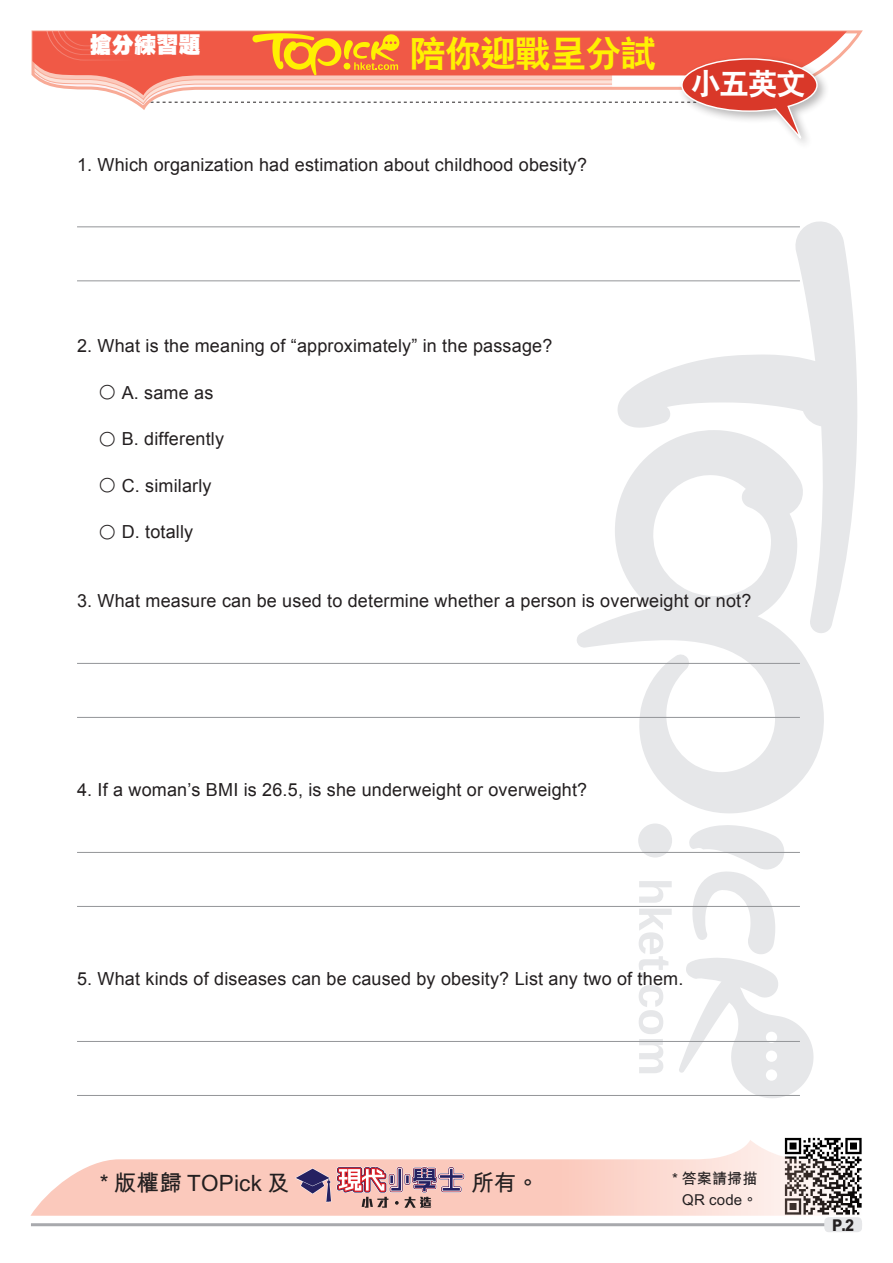
<style>
.page{position:relative;width:893px;height:1263px;background:#fff}
.page>*{position:absolute;margin:0;border:0;box-sizing:border-box;transform-origin:0 0}
.小題eq{font:36px "C Hei 2 Xbold HKSCS";letter-spacing:-.025em;color:#fff101}
.內文{font:30px "C Hei 2 Xbold HKSCS";color:#fff}
.sf_內文{font:22.5px "M Hei Bold HKSCS";letter-spacing:.01em;color:#231f20}
.小題{font:22.2px "C Hei Ultra Bold HKSCS";color:#fff}
.英文內容{font:18px "Arial";letter-spacing:.01em;color:#231f20}
.t1{font:16.2px "M Hei Xbold HKSCS";color:#231f20;scale:.9 1}
.sf_內文-2{font:15px "M Hei Bold HKSCS";letter-spacing:.01em;color:#231f20}
.s1{font-family:"M Hei Medium HKSCS"}
</style>
<div class="page">
<svg style="left:639px;top:881px;width:33px;height:22px"></svg>
<svg style="left:639px;top:909px;width:33px;height:61px"></svg>
<div style="left:639px;top:974px;width:7px;height:6px;background:#e6e7e9"></div>
<svg style="left:639px;top:985px;width:24px;height:88px"></svg>
<div style="left:638px;top:823px;width:34px;height:34px;background:#e6e7e9;border-radius:50%"></div>
<svg style="left:679px;top:825px;width:135px;height:273px"></svg>
<svg style="left:617px;top:221px;width:240px;height:411px"></svg>
<svg style="left:576px;top:430px;width:249px;height:383px"></svg>
<svg style="left:818px;top:31px;width:29px;height:36px"></svg>
<div style="left:678px;top:54px;width:151px;height:96px;background:#231f20;opacity:.32"></div>
<svg style="left:31px;top:30px;width:787px;height:116px"></svg>
<img style="left:784px;top:1137px;width:78px;height:71px">
<svg style="left:30px;top:1140px;width:831px;height:76px"></svg>
<hr style="left:31px;top:1223px;width:831px;height:3px;background:#a8a9ad">
<div style="left:824px;top:1217px;width:38px;height:15px;background:#e6e7e9;border-radius:4px"></div>
<svg style="left:295px;top:1168px;width:36px;height:34px"></svg>
<svg style="left:337px;top:1166px;width:128px;height:42px"></svg>
<hr style="left:77px;top:226px;width:723px;height:1px;background:#939598">
<hr style="left:77px;top:280px;width:723px;height:1px;background:#939598">
<hr style="left:77px;top:663px;width:723px;height:1px;background:#939598">
<hr style="left:77px;top:717px;width:723px;height:1px;background:#939598">
<hr style="left:77px;top:852px;width:723px;height:1px;background:#939598">
<hr style="left:77px;top:906px;width:723px;height:1px;background:#939598">
<hr style="left:77px;top:1041px;width:723px;height:1px;background:#939598">
<hr style="left:77px;top:1095px;width:723px;height:1px;background:#939598">
<p class="小題" style="left:90px;top:30px;width:113px">搶分練習題</p>
<p class="小題eq" style="left:410px;top:30px;width:248px">陪你迎戰呈分試</p>
<p class="英文內容" style="left:77px;top:153px;width:512px">1. Which organization had estimation about childhood obesity?</p>
<p class="內文" style="left:691px;top:64px;width:117px">小五英文</p>
<p class="英文內容" style="left:77px;top:334px;width:477px">2. What is the meaning of “approximately” in the passage?</p>
<p class="英文內容" style="left:98px;top:381px;width:117px"><span class="s1">○</span> A. same as</p>
<p class="英文內容" style="left:98px;top:427px;width:127px"><span class="s1">○</span> B. differently</p>
<p class="英文內容" style="left:98px;top:474px;width:115px"><span class="s1">○</span> C. similarly</p>
<p class="英文內容" style="left:98px;top:520px;width:97px"><span class="s1">○</span> D. totally</p>
<p class="英文內容" style="left:77px;top:589px;width:676px">3. What measure can be used to determine whether a person is overweight or not?</p>
<p class="英文內容" style="left:77px;top:778px;width:512px">4. If a woman’s BMI is 26.5, is she underweight or overweight?</p>
<p class="英文內容" style="left:77px;top:967px;width:608px">5. What kinds of diseases can be caused by obesity? List any two of them.</p>
<p class="sf_內文" style="left:100px;top:1166px;width:191px">* 版權歸 TOPick 及</p>
<p class="sf_內文" style="left:471px;top:1166px;width:69px">所有。</p>
<p class="sf_內文-2" style="left:672px;top:1167px;width:87px">* 答案請掃描</p>
<p class="sf_內文-2" style="left:682px;top:1188px;width:77px">QR code。</p>
<p class="t1" style="left:832px;top:1214px;width:26px">P.2</p>
</div>
